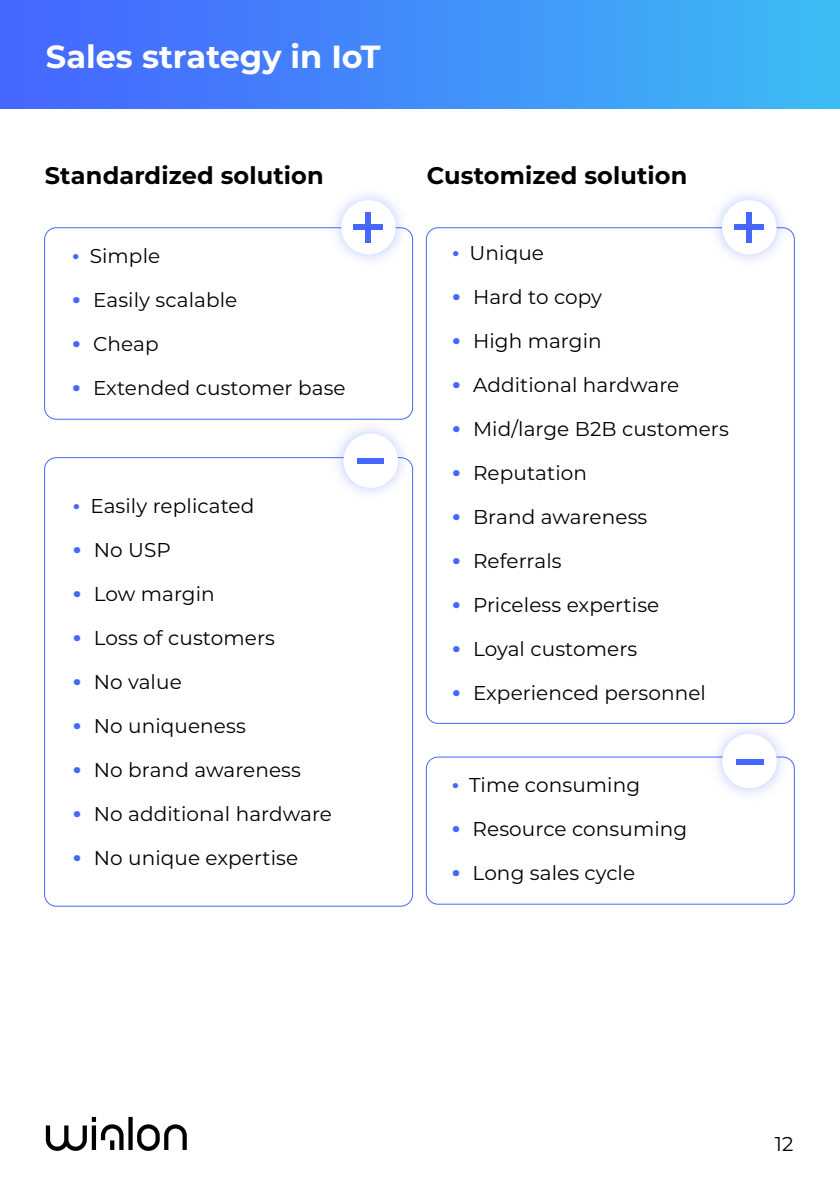
<style>
.page{position:relative;width:840px;height:1191px;background:#fff}
.page>*{position:absolute;margin:0;border:0;box-sizing:border-box;transform-origin:0 0}
.t1{font:700 32px "Montserrat";color:#fff}
.t2{font:700 24px "Montserrat";letter-spacing:.005em;color:#000}
.t3{font:20px/44px "Montserrat";letter-spacing:.005em;color:#000}
</style>
<div class="page">
<div style="left:0;top:0;width:839px;height:109px;background:linear-gradient(to right,#4663ff,#3dbaf4)"></div>
<svg style="left:46px;top:1116px;width:141px;height:35px"></svg>
<div style="left:44px;top:227px;width:369px;height:193px;border:1px solid #4667ff;border-radius:12px"></div>
<div style="left:425px;top:756px;width:369px;height:148px;border:1px solid #4667ff;border-radius:12px"></div>
<img style="left:324px;top:194px;width:90px;height:79px">
<div style="left:341px;top:200px;width:54px;height:54px;background:#fff;border-radius:50%"></div>
<img style="left:703px;top:194px;width:90px;height:67px">
<div style="left:721px;top:200px;width:55px;height:54px;background:#fff;border-radius:50%"></div>
<img style="left:325px;top:415px;width:89px;height:92px">
<div style="left:343px;top:433px;width:54px;height:55px;background:#fff;border-radius:50%"></div>
<img style="left:705px;top:715px;width:90px;height:92px">
<div style="left:722px;top:734px;width:54px;height:54px;background:#fff;border-radius:50%"></div>
<div style="left:353px;top:224px;width:30px;height:6px;background:#4667ff"></div>
<div style="left:365px;top:212px;width:6px;height:31px;background:#4667ff"></div>
<div style="left:734px;top:224px;width:29px;height:6px;background:#4667ff"></div>
<div style="left:746px;top:212px;width:5px;height:31px;background:#4667ff"></div>
<div style="left:357px;top:458px;width:26px;height:5px;background:#4667ff"></div>
<div style="left:736px;top:759px;width:27px;height:5px;background:#4667ff"></div>
<h1 class="t1" style="left:46px;top:33px;width:336px">Sales strategy in IoT</h1>
<p class="t2" style="left:45px;top:159px;width:280px">Standardized solution</p>
<p class="t2" style="left:426px;top:159px;width:262px">Customized solution</p>
<p class="t3" style="left:73px;top:233px;width:89px"><sup>.</sup> Simple</p>
<p class="t3" style="left:73px;top:277px;width:166px"><sup>.</sup> Easily scalable</p>
<p class="t3" style="left:73px;top:321px;width:87px"><sup>.</sup> Cheap</p>
<p class="t3" style="left:73px;top:365px;width:274px"><sup>.</sup> Extended customer base</p>
<p class="t3" style="left:73px;top:483px;width:182px"><sup>.</sup> Easily replicated <sup>.</sup> No USP</p>
<p class="t3" style="left:73px;top:571px;width:143px"><sup>.</sup> Low margin</p>
<p class="t3" style="left:73px;top:615px;width:203px"><sup>.</sup> Loss of customers</p>
<p class="t3" style="left:73px;top:659px;width:110px"><sup>.</sup> No value</p>
<p class="t3" style="left:73px;top:703px;width:174px"><sup>.</sup> No uniqueness</p>
<p class="t3" style="left:73px;top:747px;width:229px"><sup>.</sup> No brand awareness</p>
<p class="t3" style="left:73px;top:791px;width:260px"><sup>.</sup> No additional hardware</p>
<p class="t3" style="left:73px;top:835px;width:226px"><sup>.</sup> No unique expertise</p>
<p class="t3" style="left:452px;top:230px;width:93px"><sup>.</sup> Unique</p>
<p class="t3" style="left:452px;top:274px;width:151px"><sup>.</sup> Hard to copy</p>
<p class="t3" style="left:452px;top:318px;width:150px"><sup>.</sup> High margin</p>
<p class="t3" style="left:452px;top:362px;width:228px"><sup>.</sup> Additional hardware</p>
<p class="t3" style="left:452px;top:406px;width:277px"><sup>.</sup> Mid/large B2B customers</p>
<p class="t3" style="left:452px;top:450px;width:136px"><sup>.</sup> Reputation</p>
<p class="t3" style="left:452px;top:494px;width:196px"><sup>.</sup> Brand awareness</p>
<p class="t3" style="left:452px;top:538px;width:110px"><sup>.</sup> Referrals</p>
<p class="t3" style="left:452px;top:582px;width:208px"><sup>.</sup> Priceless expertise</p>
<p class="t3" style="left:452px;top:626px;width:186px"><sup>.</sup> Loyal customers</p>
<p class="t3" style="left:452px;top:670px;width:254px"><sup>.</sup> Experienced personnel</p>
<p class="t3" style="left:452px;top:762px;width:189px"><sup>.</sup> Time consuming</p>
<p class="t3" style="left:452px;top:806px;width:236px"><sup>.</sup> Resource consuming</p>
<p class="t3" style="left:452px;top:850px;width:184px"><sup>.</sup> Long sales cycle</p>
<p class="t3" style="left:774px;top:1121px;width:20px">12</p>
</div>
